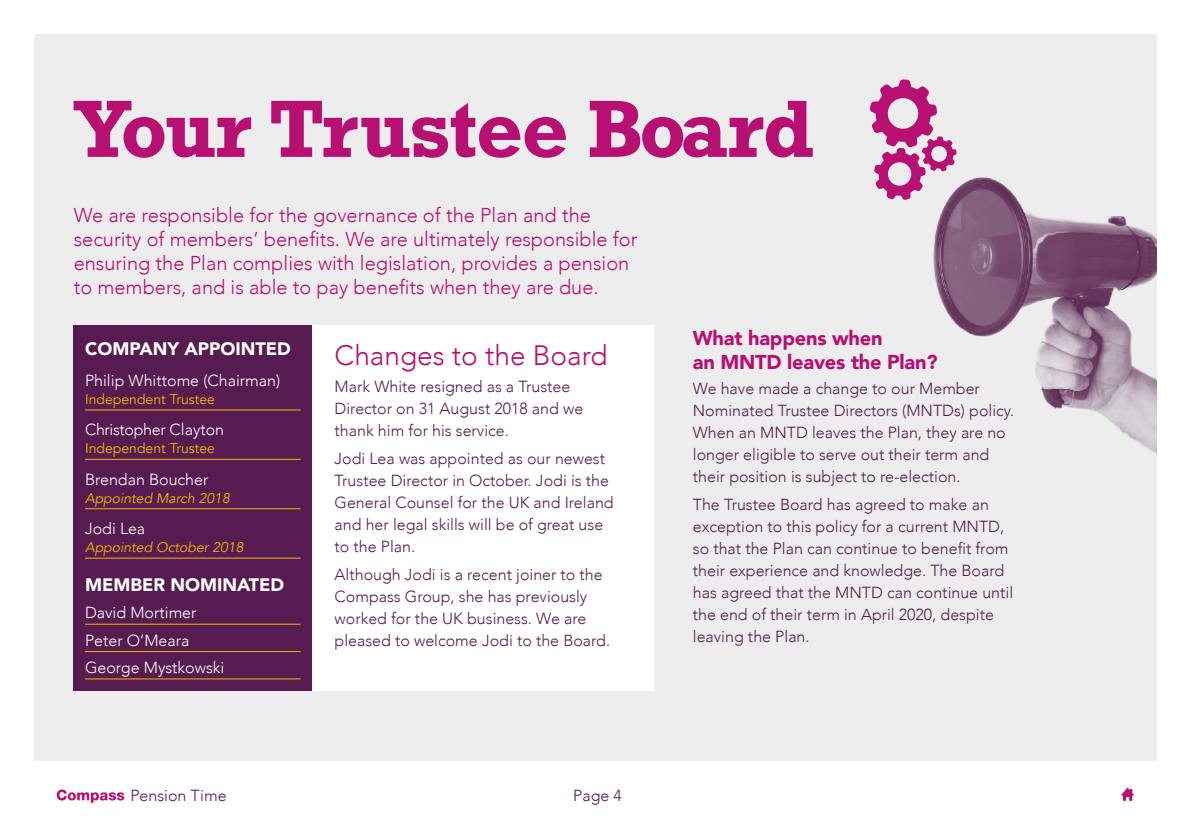
<style>
.page{position:relative;width:1191px;height:840px;background:#fff}
.page>*{position:absolute;margin:0;border:0;box-sizing:border-box;transform-origin:0 0}
.t1{font:700 76px "Rockwell";letter-spacing:-.02em;color:#b70f72}
.t2{font:300 28px "Avenir";color:#b70f72}
.t3{font:300 20px/24px "Avenir";color:#b70f72}
.t4{font:900 20px/24px "Avenir";letter-spacing:-.01em;color:#b70f72}
.t5{font:900 18px "Avenir";color:#fff}
.t6{font:300 16px/22px "Avenir";color:#561c51}
.t7{font:300 16px/27.4px "Avenir";color:#fff}
.t8{font:300 16px "Avenir";letter-spacing:-.02em;color:#fff}
.t9{font:italic 14px "Avenir";color:#f2b700}
.t10{font:14px "Avenir";color:#f2b700}
</style>
<div class="page">
<div style="left:34px;top:34px;width:1123px;height:726px;background:#ededed"></div>
<svg style="left:869px;top:79px;width:87px;height:121px"></svg>
<img style="left:932px;top:177px;width:225px;height:277px">
<svg style="left:57px;top:789px;width:67px;height:13px"></svg>
<svg style="left:1121px;top:787px;width:13px;height:13px"></svg>
<div style="left:312px;top:325px;width:341px;height:365px;background:#fff"></div>
<div style="left:74px;top:561px;width:238px;height:129px;background:#561c51"></div>
<hr style="left:85px;top:623px;width:215px;height:1px;background:#f2b700">
<hr style="left:85px;top:651px;width:215px;height:1px;background:#f2b700">
<hr style="left:85px;top:678px;width:215px;height:1px;background:#f2b700">
<div style="left:74px;top:325px;width:238px;height:236px;background:#561c51"></div>
<hr style="left:85px;top:409px;width:215px;height:1px;background:#f2b700">
<hr style="left:85px;top:459px;width:215px;height:1px;background:#f2b700">
<hr style="left:85px;top:508px;width:215px;height:1px;background:#f2b700">
<hr style="left:85px;top:557px;width:215px;height:1px;background:#f2b700">
<h1 class="t1" style="left:74px;top:80px;width:742px">Your Trustee Board</h1>
<p class="t3" style="left:74px;top:202px;width:565px">We are responsible for the governance of the Plan and the security of members’ benefits. We are ultimately responsible for ensuring the Plan complies with legislation, provides a pension to members, and is able to pay benefits when they are due.</p>
<p class="t5" style="left:85px;top:333px;width:207px">COMPANY APPOINTED</p>
<p class="t7" style="left:85px;top:366px;width:197px">Philip Whittome (Chairman)</p>
<p class="t10" style="left:85px;top:390px;width:131px">Independent Trustee</p>
<p class="t8" style="left:85px;top:420px;width:141px">Christopher Clayton</p>
<p class="t10" style="left:85px;top:440px;width:131px">Independent Trustee</p>
<p class="t7" style="left:85px;top:465px;width:125px">Brendan Boucher</p>
<p class="t9" style="left:85px;top:489px;width:146px">Appointed March 2018</p>
<p class="t7" style="left:85px;top:514px;width:62px">Jodi Lea</p>
<p class="t9" style="left:85px;top:538px;width:160px">Appointed October 2018</p>
<p class="t5" style="left:85px;top:569px;width:200px">MEMBER NOMINATED</p>
<p class="t7" style="left:85px;top:598px;width:141px">David Mortimer<br>Peter O’Meara<br>George Mystkowski</p>
<h2 class="t2" style="left:334px;top:338px;width:274px">Changes to the Board</h2>
<p class="t6" style="left:334px;top:375px;width:250px">Mark White resigned as a Trustee<br>Director on 31 August 2018 and we thank him for his service.</p>
<p class="t6" style="left:334px;top:447px;width:280px">Jodi Lea was appointed as our newest<br>Trustee Director in October. Jodi is the<br>General Counsel for the UK and Ireland and her legal skills will be of great use to the Plan.</p>
<p class="t6" style="left:334px;top:563px;width:277px">Although Jodi is a recent joiner to the Compass Group, she has previously worked for the UK business. We are pleased to welcome Jodi to the Board.</p>
<p class="t6" style="left:130px;top:783px;width:98px">Pension Time</p>
<p class="t6" style="left:573px;top:783px;width:50px">Page 4</p>
<p class="t4" style="left:693px;top:325px;width:246px">What happens when<br>an MNTD leaves the Plan?</p>
<p class="t6" style="left:693px;top:377px;width:323px">We have made a change to our Member Nominated Trustee Directors (MNTDs) policy.<br>When an MNTD leaves the Plan, they are no longer eligible to serve out their term and their position is subject to re-election.</p>
<p class="t6" style="left:693px;top:493px;width:322px">The Trustee Board has agreed to make an exception to this policy for a current MNTD, so that the Plan can continue to benefit from their experience and knowledge. The Board has agreed that the MNTD can continue until the end of their term in April 2020, despite leaving the Plan.</p>
</div>
